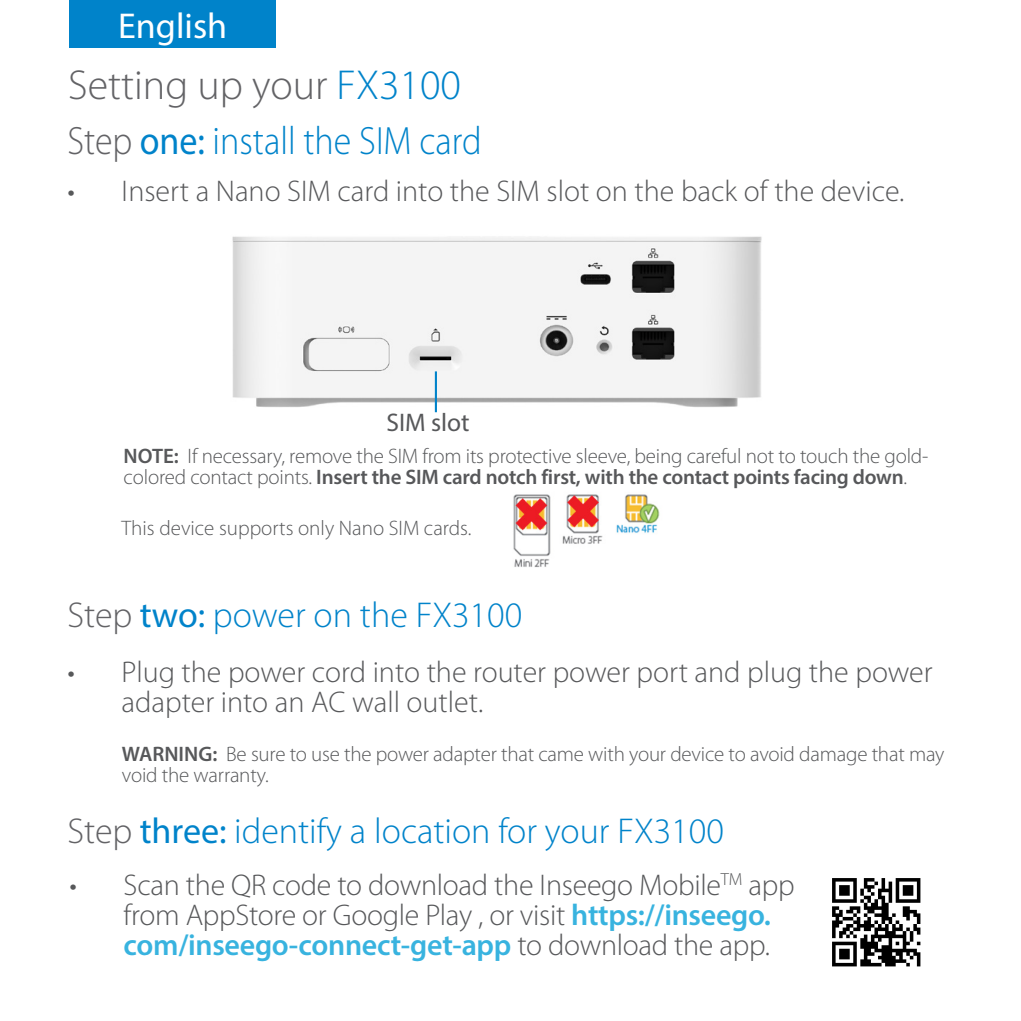
<style>
.page{position:relative;width:1021px;height:1021px;background:#fff}
.page>*{position:absolute;margin:0;border:0;box-sizing:border-box;transform-origin:0 0}
.Subhead_1{font:300 42px "Myriad Pro";color:#636366}
.Subhead_1-2{font:300 39.6px "Myriad Pro";color:#0083ca;scale:.91 1}
.Subhead_1-3{font:300 36px "Myriad Pro";color:#0083ca}
.t1{font:36px "Myriad Pro";color:#fff}
.t2{font:300 30px/30px "Myriad Pro";color:#57585a}
.Body_Copy_1{font:25.5px "Myriad Pro";color:#57585a}
.Body_Copy_1-2{font:300 21px/21px "Myriad Pro";letter-spacing:-.01em;color:#57585a}
.s1{color:#0083ca}
.s2{color:#636366}
.s3{font-weight:400}
.s4{font-weight:600}
.s5{font-weight:600;color:#38b3df}
</style>
<div class="page">
<div style="left:70px;top:0;width:206px;height:47px;background:#0083ca"></div>
<img style="left:513px;top:494px;width:147px;height:73px">
<img style="left:232px;top:236px;width:530px;height:175px">
<hr style="left:435px;top:371px;width:2px;height:41px;background:#0083ca">
<img style="left:832px;top:878px;width:89px;height:89px">
<h3 class="t1" style="left:118px;top:4px;width:110px">English</h3>
<p class="Subhead_1" style="left:68px;top:62px;width:394px">Setting up your <span class="s1">FX3100</span></p>
<p class="Subhead_1-2" style="left:67px;top:119px;width:457px"><span class="s2">Step</span> <span class="s3">one:</span> install the SIM card</p>
<p class="t2" style="left:68px;top:177px;width:838px">• Insert a Nano SIM card into the SIM slot on the back of the device.</p>
<p class="Body_Copy_1" style="left:386px;top:407px;width:85px">SIM slot</p>
<p class="Body_Copy_1-2" style="left:124px;top:446px;width:806px"><span class="s4">NOTE:</span> If necessary, remove the SIM from its protective sleeve, being careful not to touch the gold&shy;colored contact points. <span class="s4">Insert the SIM card notch first, with the contact points facing down</span>.</p>
<p class="Body_Copy_1-2" style="left:122px;top:518px;width:351px">This device supports only Nano SIM cards.</p>
<p class="Subhead_1-3" style="left:67px;top:595px;width:456px"><span class="s2">Step</span> <span class="s3">two:</span> power on the FX3100</p>
<p class="t2" style="left:122px;top:657px;width:812px;text-indent:-54px">• Plug the power cord into the router power port and plug the power adapter into an AC wall outlet.</p>
<p class="Body_Copy_1-2" style="left:122px;top:744px;width:824px"><span class="s4">WARNING:</span> Be sure to use the power adapter that came with your device to avoid damage that may void the warranty.</p>
<p class="Subhead_1-3" style="left:67px;top:811px;width:658px"><span class="s2">Step</span> <span class="s3">three:</span> identify a location for your FX3100</p>
<p class="t2" style="left:124px;top:870px;width:672px;text-indent:-54px">• Scan the QR code to download the Inseego Mobile<sup>TM</sup> app from AppStore or Google Play , or visit <span class="s5">https://inseego. com/inseego-connect-get-app</span> to download the app.</p>
</div>
